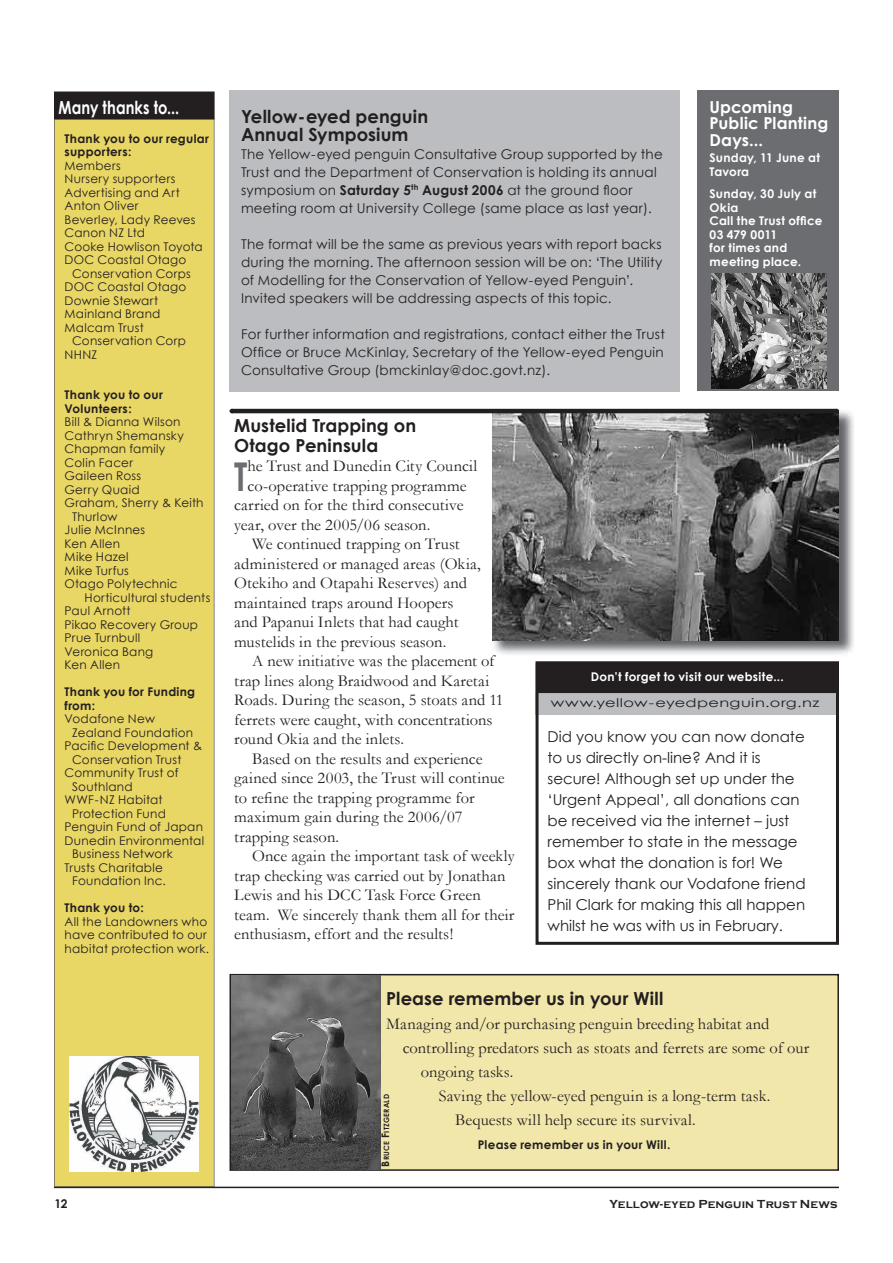
<style>
.page{position:relative;width:893px;height:1263px;background:#fff}
.page>*{position:absolute;margin:0;border:0;box-sizing:border-box;transform-origin:0 0}
.t1{font:700 39.6px "Century Gothic";color:#6c6d70;scale:.8 1}
.t2{font:700 18px/18px "Century Gothic";letter-spacing:.005em;color:#231f20}
.t3{font:700 18px "Century Gothic";letter-spacing:.005em;color:#fff;scale:.81 1}
.t4{font:16.5px "Garamond";letter-spacing:.005em;color:#231f20}
.t5{font:700 16.5px/16.5px "Century Gothic";letter-spacing:.01em;color:#fff}
.t6{font:16.5px "Garamond";letter-spacing:.025em;color:#231f20}
.t7{font:15px/21px "Century Gothic";color:#231f20}
.t8{font:13.5px/18px "Century Gothic";letter-spacing:.015em;color:#231f20}
.t9{font:12px/13.5px "Century Gothic";letter-spacing:.025em;color:#231f20}
.t10{font:700 12px/13.5px "Century Gothic";letter-spacing:.02em;color:#fff}
.t11{font:700 12px/13.5px "Century Gothic";letter-spacing:.02em;color:#231f20}
.t12{font:12px "Century Gothic";letter-spacing:.025em;color:#231f20;scale:1.35 1}
.t13{font:700 12px "Copperplate Gothic";letter-spacing:.01em;color:#231f20}
.t14{font:700 7.35px "Century Gothic";letter-spacing:.03em;color:#231f20}
.s1{font-weight:700}
.s2{font-size:10.5px}
</style>
<div class="page">
<svg style="left:54px;top:1187px;width:785px;height:1px"></svg>
<div style="left:54px;top:119px;width:160px;height:1068px;background:#e8d665"></div>
<img style="left:70px;top:1056px;width:128px;height:115px">
<div style="left:230px;top:975px;width:608px;height:195px;background:#f2e7aa"></div>
<hr style="left:229px;top:975px;width:2px;height:195px;background:#231f20">
<hr style="left:230px;top:1169px;width:608px;height:2px;background:#231f20">
<hr style="left:837px;top:975px;width:2px;height:195px;background:#231f20">
<hr style="left:230px;top:974px;width:608px;height:1px;background:#231f20">
<div style="left:55px;top:92px;width:159px;height:27px;background:#231f20"></div>
<hr style="left:213px;top:92px;width:2px;height:27px;background:#231f20">
<svg style="left:54px;top:92px;width:1px;height:28px"></svg>
<img style="left:231px;top:975px;width:150px;height:194px">
<div style="left:229px;top:90px;width:451px;height:302px;background:#bcbdc0"></div>
<img style="left:491px;top:411px;width:363px;height:244px">
<img style="left:492px;top:413px;width:347px;height:227px">
<div style="left:697px;top:90px;width:142px;height:300px;background:#6c6d70"></div>
<div style="left:536px;top:693px;width:303px;height:21px;background:#bcbdc0"></div>
<div style="left:536px;top:664px;width:302px;height:28px;background:#231f20"></div>
<hr style="left:536px;top:691px;width:302px;height:2px;background:#231f20">
<hr style="left:536px;top:663px;width:2px;height:280px;background:#231f20">
<hr style="left:537px;top:942px;width:300px;height:3px;background:#231f20">
<hr style="left:836px;top:663px;width:3px;height:280px;background:#231f20">
<hr style="left:537px;top:661px;width:300px;height:3px;background:#231f20">
<img style="left:711px;top:273px;width:115px;height:116px">
<hr style="left:229px;top:409px;width:610px;height:4px;background:#231f20">
<p class="t3" style="left:58px;top:96px;width:151px">Many thanks to...</p>
<p class="t11" style="left:65px;top:131px;width:146px">Thank you to our regular supporters:</p>
<p class="t9" style="left:65px;top:158px;width:140px">Members<br>Nursery supporters<br>Advertising and Art<br>Anton Oliver<br>Beverley, Lady Reeves<br>Canon NZ Ltd<br>Cooke Howlison Toyota<br>DOC Coastal Otago</p>
<p class="t9" style="left:65px;top:266px;width:128px;text-indent:8px">Conservation Corps<br>DOC Coastal Otago<br>Downie Stewart<br>Mainland Brand<br>Malcam Trust</p>
<p class="t9" style="left:65px;top:334px;width:123px;text-indent:8px">Conservation Corp<br>NHNZ</p>
<p class="t11" style="left:65px;top:388px;width:100px">Thank you to our<br>Volunteers:</p>
<p class="t9" style="left:65px;top:415px;width:117px">Bill &amp; Dianna Wilson</p>
<p class="t9" style="left:65px;top:428px;width:121px">Cathryn Shemansky</p>
<p class="t9" style="left:65px;top:442px;width:102px">Chapman family</p>
<p class="t9" style="left:65px;top:455px;width:70px">Colin Facer</p>
<p class="t9" style="left:65px;top:469px;width:78px">Gaileen Ross</p>
<p class="t9" style="left:65px;top:482px;width:77px">Gerry Quaid</p>
<p class="t9" style="left:65px;top:496px;width:141px">Graham, Sherry &amp; Keith</p>
<p class="t9" style="left:72px;top:509px;width:47px">Thurlow</p>
<p class="t9" style="left:65px;top:523px;width:82px">Julie McInnes</p>
<p class="t9" style="left:65px;top:536px;width:57px">Ken Allen</p>
<p class="t9" style="left:65px;top:550px;width:65px">Mike Hazel</p>
<p class="t9" style="left:65px;top:563px;width:66px">Mike Turfus</p>
<p class="t9" style="left:65px;top:577px;width:115px">Otago Polytechnic</p>
<p class="t9" style="left:85px;top:590px;width:127px">Horticultural students</p>
<p class="t9" style="left:65px;top:604px;width:68px">Paul Arnott</p>
<p class="t9" style="left:65px;top:617px;width:135px">Pikao Recovery Group</p>
<p class="t9" style="left:65px;top:631px;width:77px">Prue Turnbull</p>
<p class="t9" style="left:65px;top:644px;width:90px">Veronica Bang</p>
<p class="t9" style="left:65px;top:658px;width:57px">Ken Allen</p>
<p class="t11" style="left:65px;top:685px;width:132px">Thank you for Funding from:</p>
<p class="t9" style="left:65px;top:712px;width:92px">Vodafone New</p>
<p class="t9" style="left:72px;top:725px;width:123px">Zealand Foundation</p>
<p class="t9" style="left:65px;top:739px;width:139px">Pacific Development &amp;</p>
<p class="t9" style="left:72px;top:752px;width:111px">Conservation Trust</p>
<p class="t9" style="left:65px;top:766px;width:116px">Community Trust of</p>
<p class="t9" style="left:72px;top:779px;width:62px">Southland</p>
<p class="t9" style="left:65px;top:793px;width:99px">WWF-NZ Habitat</p>
<p class="t9" style="left:72px;top:806px;width:95px">Protection Fund</p>
<p class="t9" style="left:65px;top:820px;width:140px">Penguin Fund of Japan</p>
<p class="t9" style="left:65px;top:833px;width:141px">Dunedin Environmental</p>
<p class="t9" style="left:72px;top:847px;width:102px">Business Network</p>
<p class="t9" style="left:65px;top:860px;width:100px">Trusts Charitable</p>
<p class="t9" style="left:72px;top:874px;width:95px">Foundation Inc.</p>
<p class="t11" style="left:65px;top:901px;width:81px">Thank you to:</p>
<p class="t9" style="left:65px;top:914px;width:146px">All the Landowners who have contributed to our habitat protection work.</p>
<p class="t2" style="left:241px;top:107px;width:189px">Yellow-eyed penguin<br>Annual Symposium</p>
<p class="t8" style="left:241px;top:145px;width:423px">The Yellow-eyed penguin Consultative Group supported by the Trust and the Department of Conservation is holding its annual symposium on <span class="s1">Saturday 5</span><sup>th</sup> <span class="s1">August 2006</span> at the ground floor meeting room at University College (same place as last year).</p>
<p class="t8" style="left:241px;top:235px;width:423px">The format will be the same as previous years with report backs during the morning. The afternoon session will be on: ‘The Utility of Modelling for the Conservation of Yellow-eyed Penguin’.<br>Invited speakers will be addressing aspects of this topic.</p>
<p class="t8" style="left:241px;top:325px;width:425px;text-align:justify">For further information and registrations, contact either the Trust Office or Bruce McKinlay, Secretary of the Yellow-eyed Penguin Consultative Group (bmckinlay@doc.govt.nz).</p>
<p class="t5" style="left:710px;top:98px;width:120px">Upcoming<br>Public Planting<br>Days...</p>
<p class="t10" style="left:710px;top:151px;width:112px">Sunday, 11 June at<br>Tavora</p>
<p class="t10" style="left:710px;top:187px;width:114px">Sunday, 30 July at<br>Okia<br>Call the Trust office<br>03 479 0011<br>for times and meeting place.</p>
<p class="t2" style="left:234px;top:415px;width:183px;line-height:19.5px">Mustelid Trapping on<br>Otago Peninsula</p>
<h1 class="t1" style="left:234px;top:451px;width:18px">T</h1>
<p class="t4" style="left:247px;top:456px;width:231px">he Trust and Dunedin City Council</p>
<p class="t4" style="left:247px;top:475px;width:221px">co-operative trapping programme</p>
<p class="t4" style="left:234px;top:495px;width:231px">carried on for the third consecutive</p>
<p class="t4" style="left:234px;top:514px;width:198px">year, over the 2005/06 season.</p>
<p class="t4" style="left:252px;top:534px;width:209px">We continued trapping on Trust</p>
<p class="t4" style="left:234px;top:553px;width:248px">administered or managed areas (Okia,</p>
<p class="t4" style="left:234px;top:573px;width:234px">Otekiho and Otapahi Reserves) and</p>
<p class="t4" style="left:234px;top:592px;width:221px">maintained traps around Hoopers</p>
<p class="t4" style="left:234px;top:612px;width:226px">and Papanui Inlets that had caught</p>
<p class="t4" style="left:234px;top:631px;width:214px">mustelids in the previous season.</p>
<p class="t4" style="left:252px;top:651px;width:244px">A new initiative was the placement of</p>
<p class="t4" style="left:234px;top:670px;width:256px">trap lines along Braidwood and Karetai</p>
<p class="t4" style="left:234px;top:690px;width:271px">Roads. During the season, 5 stoats and 11</p>
<p class="t4" style="left:234px;top:709px;width:260px">ferrets were caught, with concentrations</p>
<p class="t4" style="left:234px;top:729px;width:171px">round Okia and the inlets.</p>
<p class="t4" style="left:252px;top:748px;width:232px">Based on the results and experience</p>
<p class="t4" style="left:234px;top:768px;width:272px">gained since 2003, the Trust will continue</p>
<p class="t4" style="left:234px;top:787px;width:242px">to refine the trapping programme for</p>
<p class="t6" style="left:234px;top:807px;width:230px">maximum gain during the 2006/07</p>
<p class="t4" style="left:234px;top:826px;width:106px">trapping season.</p>
<p class="t4" style="left:252px;top:846px;width:264px">Once again the important task of weekly</p>
<p class="t4" style="left:234px;top:865px;width:273px">trap checking was carried out by Jonathan</p>
<p class="t4" style="left:234px;top:885px;width:248px">Lewis and his DCC Task Force Green</p>
<p class="t4" style="left:234px;top:904px;width:282px">team. We sincerely thank them all for their</p>
<p class="t4" style="left:234px;top:924px;width:221px">enthusiasm, effort and the results!</p>
<p class="t10" style="left:591px;top:670px;width:194px">Don’t forget to visit our website...</p>
<p class="t12" style="left:551px;top:695px;width:201px">www.yellow-eyedpenguin.org.nz</p>
<p class="t7" style="left:548px;top:726px;width:260px">Did you know you can now donate to us directly on-line? And it is secure! Although set up under the ‘Urgent Appeal’, all donations can be received via the internet – just remember to state in the message box what the donation is for! We sincerely thank our Vodafone friend Phil Clark for making this all happen whilst he was with us in February.</p>
<p class="t2" style="left:386px;top:989px;width:279px">Please remember us in your Will</p>
<p class="t4" style="left:386px;top:1014px;width:385px">Managing and/or purchasing penguin breeding habitat and</p>
<p class="t4" style="left:403px;top:1038px;width:408px">controlling predators such as stoats and ferrets are some of our</p>
<p class="t4" style="left:421px;top:1062px;width:94px">ongoing tasks.</p>
<p class="t4" style="left:439px;top:1086px;width:333px">Saving the yellow-eyed penguin is a long-term task.</p>
<p class="t4" style="left:455px;top:1110px;width:242px">Bequests will help secure its survival.</p>
<p class="t11" style="left:478px;top:1138px;width:194px">Please remember us in your Will.</p>
<p class="t14" style="left:382px;top:1166px;width:74px;rotate:-90deg"><span class="s2">B</span>RUCE <span class="s2">F</span>ITZGERALD</p>
<p class="t11" style="left:54px;top:1196px;width:15px">12</p>
<p class="t13" style="left:609px;top:1197px;width:230px">Yellow-eyed Penguin Trust News</p>
</div>
